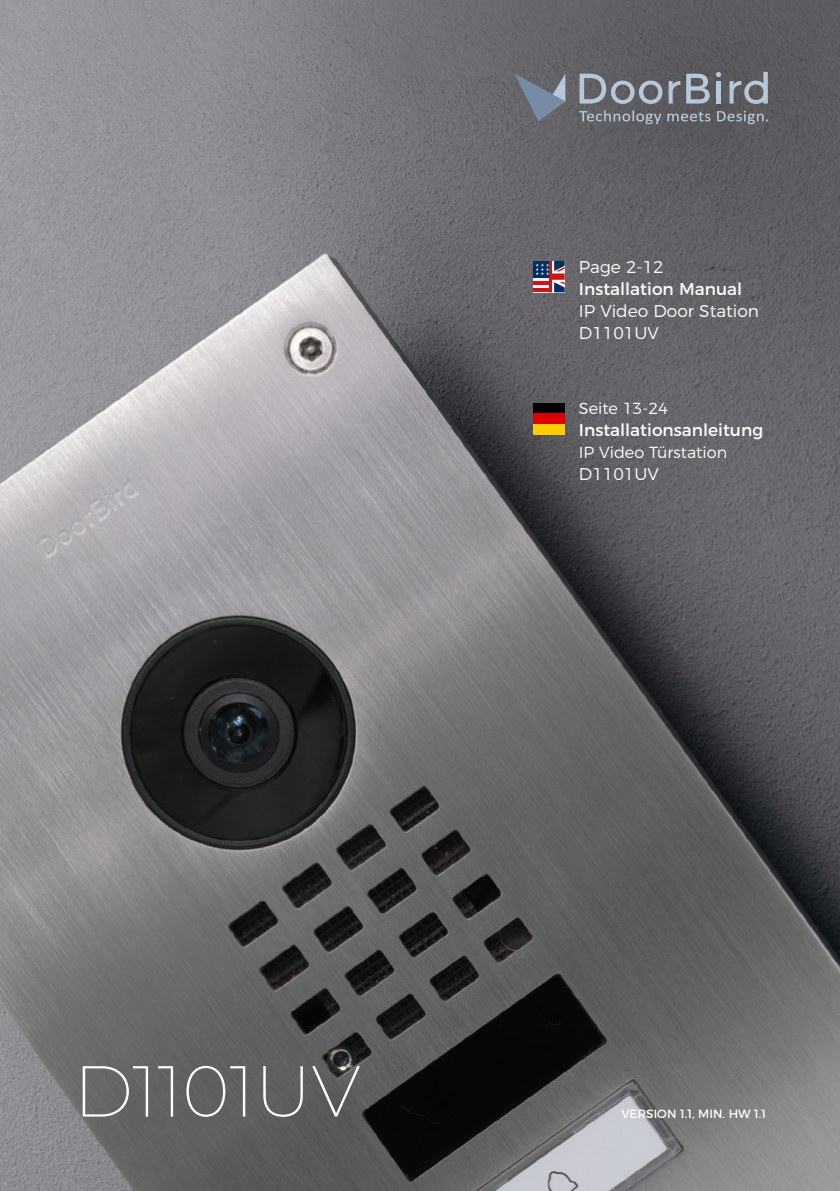
<style>
.page{position:relative;width:840px;height:1191px;background:#fff}
.page>*{position:absolute;margin:0;border:0;box-sizing:border-box;transform-origin:0 0}
.t1{font:200 72px "Montserrat";color:#fff}
.t2{font:300 17px/22px "Montserrat";color:#fff}
.t3{font:17px "Montserrat";color:#fff}
.t4{font:300 16px "Montserrat";color:#fff}
.t5{font:12px "Montserrat";color:#fff}
</style>
<div class="page">
<img style="left:0;top:0;width:839px;height:1191px">
<svg style="left:213px;top:0;width:626px;height:554px;background:#747377"></svg>
<svg style="left:514px;top:74px;width:51px;height:47px;background:#717a86"></svg>
<svg style="left:578px;top:110px;width:83px;height:14px"></svg>
<svg style="left:667px;top:112px;width:43px;height:9px"></svg>
<svg style="left:579px;top:74px;width:83px;height:30px;background:#7d828b"></svg>
<hr style="left:716px;top:81px;width:4px;height:23px;background:#b7c7da">
<svg style="left:715px;top:72px;width:5px;height:5px"></svg>
<svg style="left:729px;top:72px;width:38px;height:32px"></svg>
<svg style="left:668px;top:74px;width:41px;height:30px"></svg>
<svg style="left:716px;top:111px;width:51px;height:13px"></svg>
<svg style="left:533px;top:278px;width:2px;height:10px"></svg>
<hr style="left:533px;top:288px;width:31px;height:4px;background:#cb1517">
<div style="left:533px;top:261px;width:23px;height:17px;background:#00305b"></div>
<svg style="left:535px;top:261px;width:29px;height:31px"></svg>
<div style="left:533px;top:403px;width:31px;height:31px;background:#000"></div>
<div style="left:533px;top:413px;width:31px;height:21px;background:#d00"></div>
<div style="left:533px;top:424px;width:31px;height:10px;background:#ffce00"></div>
<p class="t2" style="left:578px;top:254px;width:86px">Page 2-12</p>
<p class="t3" style="left:578px;top:275px;width:165px">Installation Manual</p>
<p class="t2" style="left:578px;top:298px;width:181px">IP Video Door Station<br>D1101UV</p>
<p class="t4" style="left:578px;top:396px;width:91px">Seite 13-24</p>
<p class="t3" style="left:578px;top:416px;width:186px">Installationsanleitung</p>
<p class="t4" style="left:578px;top:440px;width:150px">IP Video Türstation</p>
<p class="t2" style="left:578px;top:461px;width:81px">D1101UV</p>
<h1 class="t1" style="left:73px;top:1042px;width:288px">D1101UV</h1>
<p class="t5" style="left:621px;top:1104px;width:146px">VERSION 1.1, MIN. HW 1.1</p>
</div>
